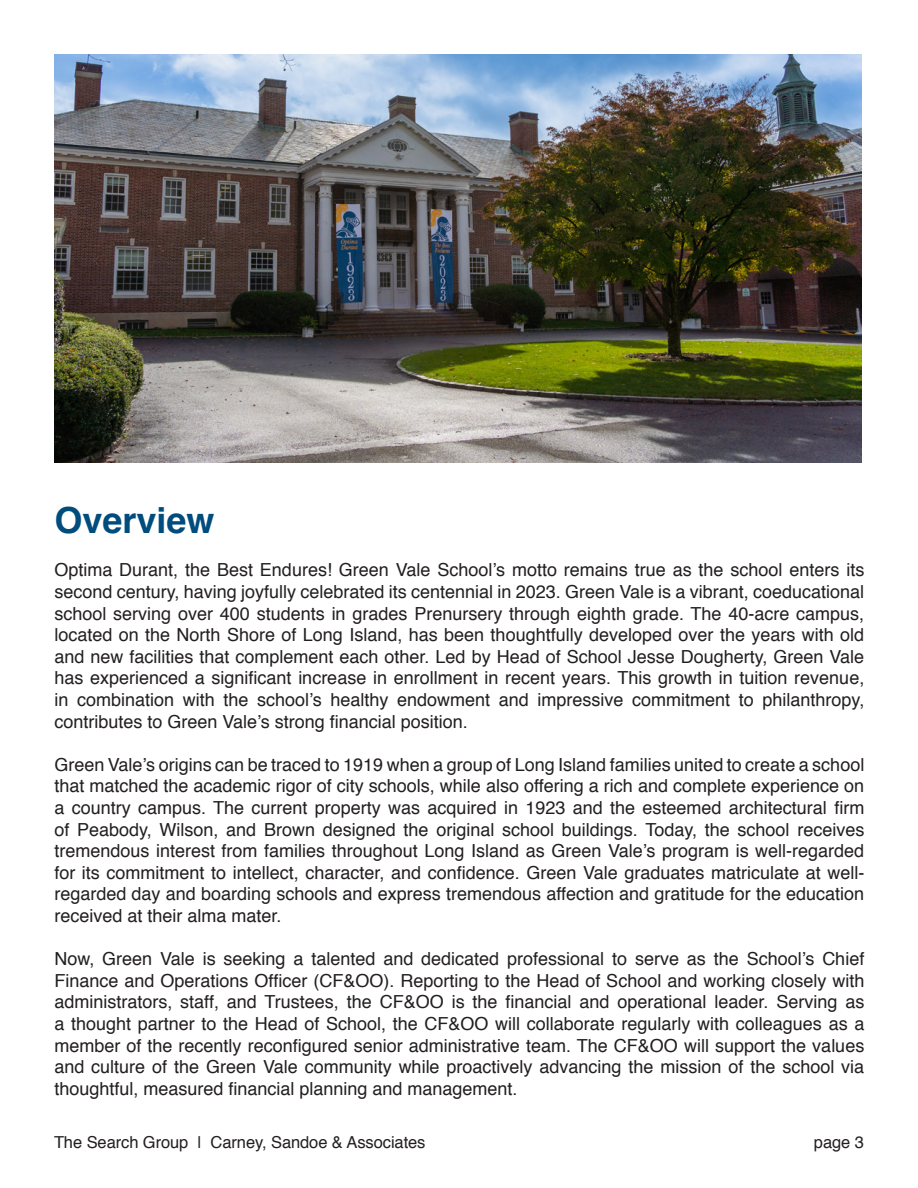
<style>
.page{position:relative;width:918px;height:1188px;background:#fff}
.page>*{position:absolute;margin:0;border:0;box-sizing:border-box;transform-origin:0 0}
.t1{font:700 36px "Helvetica";color:#004c7d}
.t2{font:18px/21.6px "Helvetica";color:#231f20;text-align:justify}
.t3{font:16.5px "Helvetica";letter-spacing:-.005em;color:#231f20}
</style>
<div class="page">
<img style="left:54px;top:54px;width:807px;height:408px">
<p class="t1" style="left:54px;top:491px;width:162px">Overview</p>
<p class="t2" style="left:54px;top:560px;width:811px">Optima Durant, the Best Endures! Green Vale School’s motto remains true as the school enters its second century, having joyfully celebrated its centennial in 2023. Green Vale is a vibrant, coeducational school serving over 400 students in grades Prenursery through eighth grade. The 40-acre campus, located on the North Shore of Long Island, has been thoughtfully developed over the years with old and new facilities that complement each other. Led by Head of School Jesse Dougherty, Green Vale has experienced a significant increase in enrollment in recent years. This growth in tuition revenue, in combination with the school’s healthy endowment and impressive commitment to philanthropy, contributes to Green Vale’s strong financial position.</p>
<p class="t2" style="left:54px;top:754px;width:811px">Green Vale’s origins can be traced to 1919 when a group of Long Island families united to create a school that matched the academic rigor of city schools, while also offering a rich and complete experience on a country campus. The current property was acquired in 1923 and the esteemed architectural firm of Peabody, Wilson, and Brown designed the original school buildings. Today, the school receives tremendous interest from families throughout Long Island as Green Vale’s program is well-regarded for its commitment to intellect, character, and confidence. Green Vale graduates matriculate at well&shy;regarded day and boarding schools and express tremendous affection and gratitude for the education received at their alma mater.</p>
<p class="t2" style="left:54px;top:949px;width:811px">Now, Green Vale is seeking a talented and dedicated professional to serve as the School’s Chief Finance and Operations Officer (CF&amp;OO). Reporting to the Head of School and working closely with administrators, staff, and Trustees, the CF&amp;OO is the financial and operational leader. Serving as a thought partner to the Head of School, the CF&amp;OO will collaborate regularly with colleagues as a member of the recently reconfigured senior administrative team. The CF&amp;OO will support the values and culture of the Green Vale community while proactively advancing the mission of the school via thoughtful, measured financial planning and management.</p>
<p class="t3" style="left:54px;top:1129px;width:373px">The Search Group | Carney, Sandoe &amp; Associates</p>
<p class="t3" style="left:814px;top:1129px;width:52px">page 3</p>
</div>
